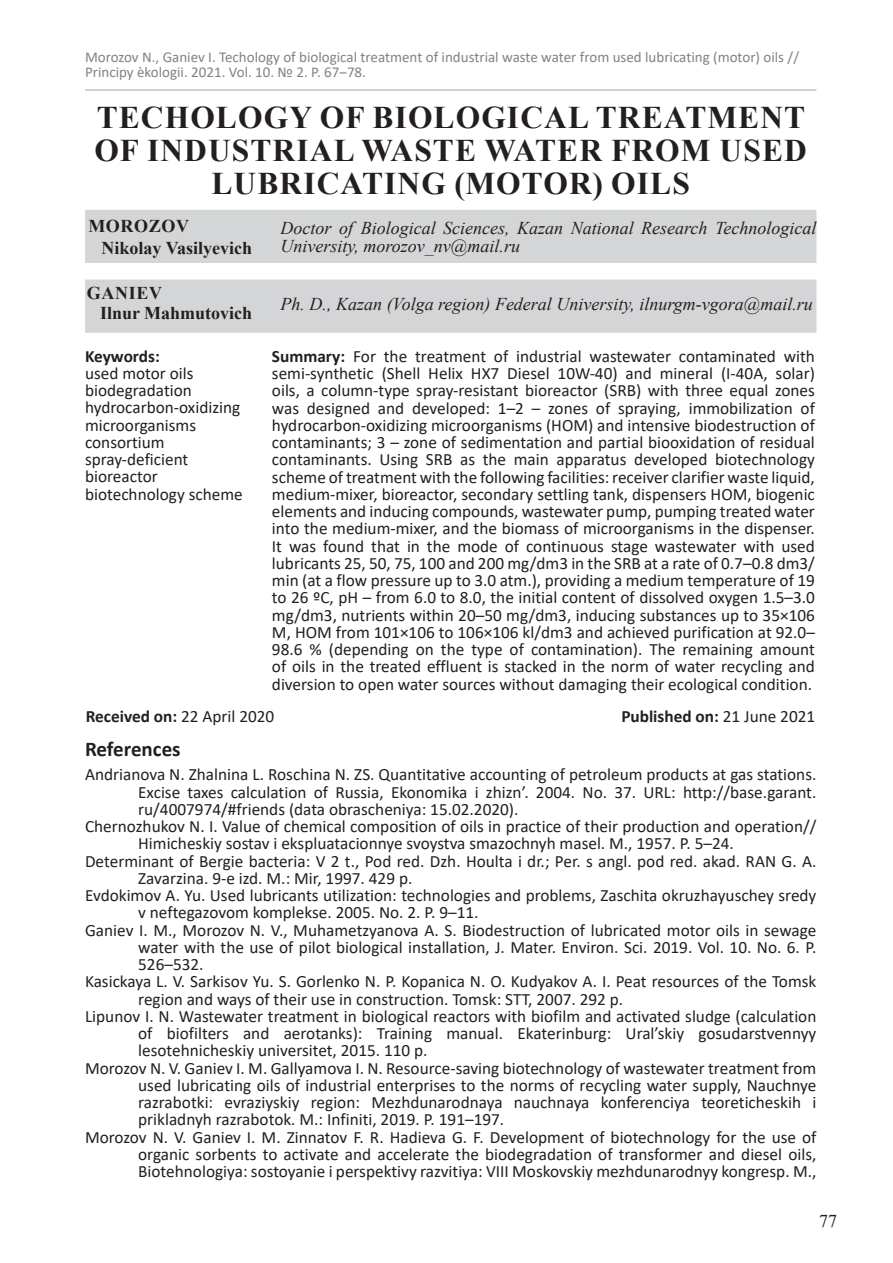
<style>
.page{position:relative;width:893px;height:1263px;background:#fff}
.page>*{position:absolute;margin:0;border:0;box-sizing:border-box;transform-origin:0 0}
.heading_1{font:700 31.5px/33px "Times New Roman";letter-spacing:.035em;color:#231f20;text-align:center}
.heading_3{font:700 21px "Calibri";color:#231f20}
.t1{font:italic 18px/18px "Times New Roman";color:#231f20}
.t2{font:700 18px/21.6px "Times New Roman";color:#231f20}
.t3{font:18px "Times New Roman";color:#231f20}
.t4{font:17.25px/17.2px "Calibri";color:#231f20;text-align:justify}
.heading_3-2{font:700 17.25px "Calibri";color:#231f20}
.t5{font:15px/15px "Calibri";color:#808285}
.s1{font-weight:700}
.s2{font-weight:400}
</style>
<div class="page">
<hr style="left:85px;top:89px;width:731px;height:2px;background:#808285">
<div style="left:85px;top:280px;width:731px;height:53px;background:#d4d5d7"></div>
<div style="left:85px;top:210px;width:731px;height:53px;background:#d4d5d7"></div>
<p class="t5" style="left:85px;top:49px;width:716px">Morozov N., Ganiev I. Techology of biological treatment of industrial waste water from used lubricating (motor) oils //<br>Principy èkologii. 2021. Vol. 10. № 2. P. 67‒78.</p>
<p class="heading_1" style="left:94px;top:100px;width:714px">TECHOLOGY OF BIOLOGICAL TREATMENT<br>OF INDUSTRIAL WASTE WATER FROM USED<br>LUBRICATING (MOTOR) OILS</p>
<p class="t2" style="left:102px;top:215px;width:152px;text-indent:-13px">MOROZOV<br>Nikolay Vasilyevich</p>
<p class="t1" style="left:281px;top:218px;width:537px">Doctor of Biological Sciences, Kazan National Research Technological<br>University, morozov_nv@mail.ru</p>
<p class="t2" style="left:100px;top:283px;width:154px;line-height:19.5px;text-indent:-13px">GANIEV<br>Ilnur Mahmutovich</p>
<p class="t1" style="left:281px;top:295px;width:534px">Ph. D., Kazan (Volga region) Federal University, ilnurgm-vgora@mail.ru</p>
<p class="heading_3-2" style="left:85px;top:344px;width:76px">Keywords:</p>
<p class="t4" style="left:85px;top:364px;width:159px;text-align:left">used motor oils biodegradation hydrocarbon-oxidizing microorganisms consortium spray-deficient bioreactor biotechnology scheme</p>
<p class="t4" style="left:272px;top:347px;width:544px"><span class="s1">Summary:</span> For the treatment of industrial wastewater contaminated with semi-synthetic (Shell Helix HX7 Diesel 10W-40) and mineral (I-40A, solar) oils, a column-type spray-resistant bioreactor (SRB) with three equal zones was designed and developed: 1–2 – zones of spraying, immobilization of hydrocarbon-oxidizing microorganisms (HOM) and intensive biodestruction of contaminants; 3 – zone of sedimentation and partial biooxidation of residual contaminants. Using SRB as the main apparatus developed biotechnology scheme of treatment with the following facilities: receiver clarifier waste liquid, medium-mixer, bioreactor, secondary settling tank, dispensers HOM, biogenic elements and inducing compounds, wastewater pump, pumping treated water into the medium-mixer, and the biomass of microorganisms in the dispenser.<br>It was found that in the mode of continuous stage wastewater with used lubricants 25, 50, 75, 100 and 200 mg/dm3 in the SRB at a rate of 0.7–0.8 dm3/ min (at a flow pressure up to 3.0 atm.), providing a medium temperature of 19 to 26 ºC, pH – from 6.0 to 8.0, the initial content of dissolved oxygen 1.5–3.0 mg/dm3, nutrients within 20–50 mg/dm3, inducing substances up to 35×106<br>M, HOM from 101×106 to 106×106 kl/dm3 and achieved purification at 92.0– 98.6 % (depending on the type of contamination). The remaining amount of oils in the treated effluent is stacked in the norm of water recycling and diversion to open water sources without damaging their ecological condition.</p>
<p class="heading_3-2" style="left:86px;top:704px;width:190px">Received on: <span class="s2">22 April 2020</span></p>
<p class="heading_3-2" style="left:621px;top:704px;width:195px">Published on: <span class="s2">21 June 2021</span></p>
<p class="heading_3" style="left:85px;top:734px;width:97px">References</p>
<p class="t4" style="left:138px;top:766px;width:680px;text-indent:-53px">Andrianova N. Zhalnina L. Roschina N. ZS. Quantitative accounting of petroleum products at gas stations.<br>Excise taxes calculation of Russia, Ekonomika i zhizn’. 2004. No. 37. URL: http://base.garant. ru/4007974/#friends (data obrascheniya: 15.02.2020).</p>
<p class="t4" style="left:138px;top:817px;width:680px;text-indent:-53px">Chernozhukov N. I. Value of chemical composition of oils in practice of their production and operation//<br>Himicheskiy sostav i ekspluatacionnye svoystva smazochnyh masel. M., 1957. P. 5–24.</p>
<p class="t4" style="left:138px;top:852px;width:680px;text-indent:-53px">Determinant of Bergie bacteria: V 2 t., Pod red. Dzh. Houlta i dr.; Per. s angl. pod red. akad. RAN G. A.<br>Zavarzina. 9-e izd. M.: Mir, 1997. 429 p.</p>
<p class="t4" style="left:138px;top:886px;width:680px;text-indent:-53px">Evdokimov A. Yu. Used lubricants utilization: technologies and problems, Zaschita okruzhayuschey sredy v neftegazovom komplekse. 2005. No. 2. P. 9–11.</p>
<p class="t4" style="left:138px;top:921px;width:680px;text-indent:-53px">Ganiev I. M., Morozov N. V., Muhametzyanova A. S. Biodestruction of lubricated motor oils in sewage water with the use of pilot biological installation, J. Mater. Environ. Sci. 2019. Vol. 10. No. 6. P.<br>526–532.</p>
<p class="t4" style="left:138px;top:973px;width:680px;text-indent:-53px">Kasickaya L. V. Sarkisov Yu. S. Gorlenko N. P. Kopanica N. O. Kudyakov A. I. Peat resources of the Tomsk region and ways of their use in construction. Tomsk: STT, 2007. 292 p.</p>
<p class="t4" style="left:138px;top:1007px;width:680px;text-indent:-53px">Lipunov I. N. Wastewater treatment in biological reactors with biofilm and activated sludge (calculation of biofilters and aerotanks): Training manual. Ekaterinburg: Ural’skiy gosudarstvennyy lesotehnicheskiy universitet, 2015. 110 p.</p>
<p class="t4" style="left:138px;top:1059px;width:680px;text-indent:-53px">Morozov N. V. Ganiev I. M. Gallyamova I. N. Resource-saving biotechnology of wastewater treatment from used lubricating oils of industrial enterprises to the norms of recycling water supply, Nauchnye razrabotki: evraziyskiy region: Mezhdunarodnaya nauchnaya konferenciya teoreticheskih i prikladnyh razrabotok. M.: Infiniti, 2019. P. 191–197.</p>
<p class="t4" style="left:138px;top:1128px;width:680px;text-indent:-53px">Morozov N. V. Ganiev I. M. Zinnatov F. R. Hadieva G. F. Development of biotechnology for the use of organic sorbents to activate and accelerate the biodegradation of transformer and diesel oils, Biotehnologiya: sostoyanie i perspektivy razvitiya: VIII Moskovskiy mezhdunarodnyy kongresp. M.,</p>
<p class="t3" style="left:819px;top:1208px;width:19px">77</p>
</div>
